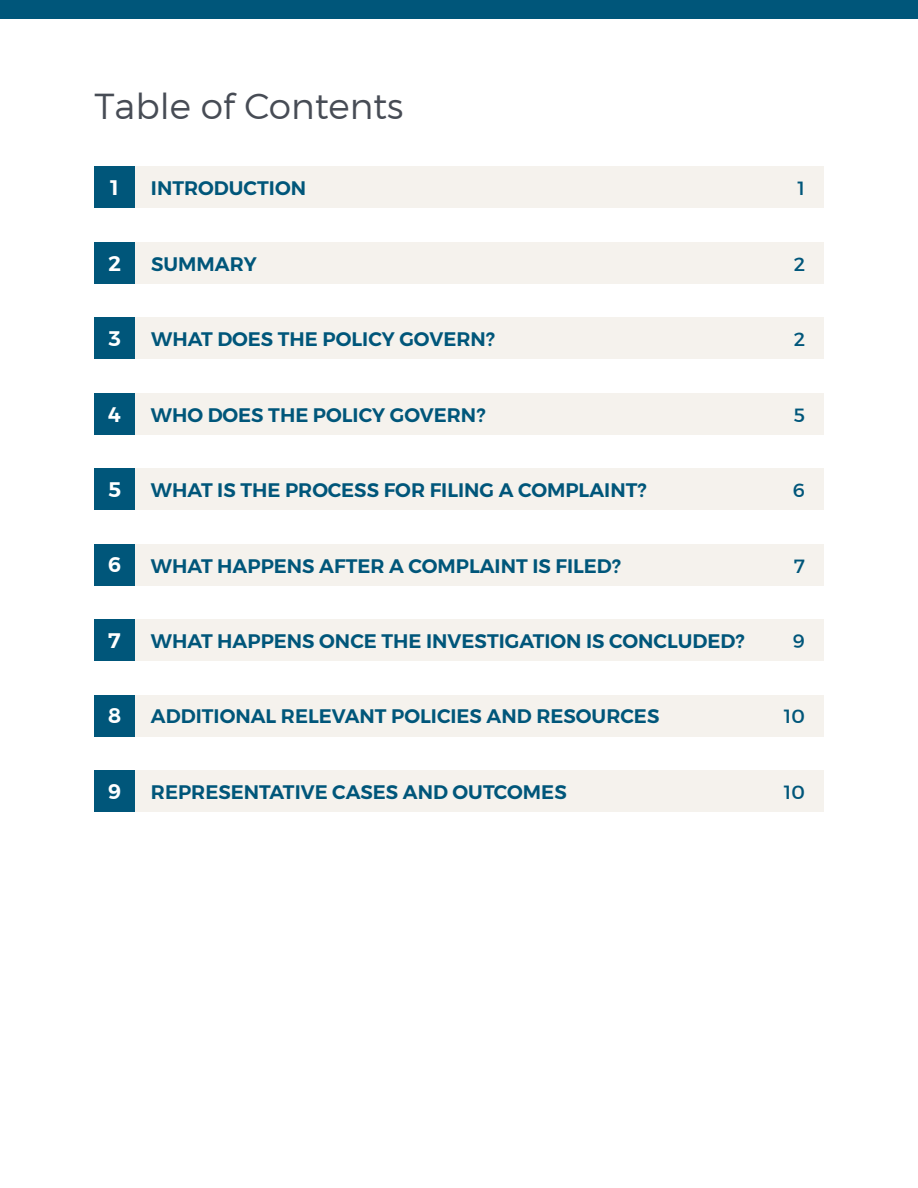
<style>
.page{position:relative;width:918px;height:1188px;background:#fff}
.page>*{position:absolute;margin:0;border:0;box-sizing:border-box;transform-origin:0 0}
.t1{font:300 36px "Montserrat";color:#474c55}
.t2{font:600 21px "Montserrat";color:#fff}
.t3{font:600 19.5px "Montserrat";color:#00567a}
.t4{font:19.5px "Montserrat";color:#00567a}
</style>
<div class="page">
<div style="left:0;top:0;width:918px;height:19px;background:#00567a"></div>
<div style="left:135px;top:167px;width:688px;height:41px;background:#f5f2ed"></div>
<div style="left:94px;top:167px;width:41px;height:41px;background:#00567a"></div>
<div style="left:135px;top:318px;width:689px;height:41px;background:#f5f2ed"></div>
<div style="left:94px;top:318px;width:41px;height:41px;background:#00567a"></div>
<div style="left:135px;top:242px;width:689px;height:42px;background:#f5f2ed"></div>
<div style="left:94px;top:242px;width:41px;height:42px;background:#00567a"></div>
<div style="left:135px;top:393px;width:688px;height:42px;background:#f5f2ed"></div>
<div style="left:94px;top:393px;width:41px;height:42px;background:#00567a"></div>
<div style="left:135px;top:468px;width:688px;height:42px;background:#f5f2ed"></div>
<div style="left:94px;top:468px;width:41px;height:42px;background:#00567a"></div>
<div style="left:135px;top:544px;width:688px;height:42px;background:#f5f2ed"></div>
<div style="left:94px;top:544px;width:41px;height:42px;background:#00567a"></div>
<div style="left:135px;top:619px;width:688px;height:42px;background:#f5f2ed"></div>
<div style="left:94px;top:619px;width:41px;height:42px;background:#00567a"></div>
<div style="left:135px;top:695px;width:688px;height:41px;background:#f5f2ed"></div>
<div style="left:94px;top:695px;width:41px;height:41px;background:#00567a"></div>
<div style="left:135px;top:770px;width:688px;height:42px;background:#f5f2ed"></div>
<div style="left:94px;top:770px;width:41px;height:42px;background:#00567a"></div>
<h1 class="t1" style="left:94px;top:84px;width:311px">Table of Contents</h1>
<p class="t2" style="left:111px;top:171px;width:10px">1</p>
<p class="t3" style="left:151px;top:173px;width:157px">INTRODUCTION</p>
<p class="t4" style="left:797px;top:176px;width:9px">1</p>
<p class="t2" style="left:108px;top:247px;width:14px">2</p>
<p class="t3" style="left:151px;top:248px;width:107px">SUMMARY</p>
<p class="t4" style="left:794px;top:252px;width:13px">2</p>
<p class="t2" style="left:108px;top:322px;width:14px">3</p>
<p class="t3" style="left:151px;top:324px;width:345px">WHAT DOES THE POLICY GOVERN?</p>
<p class="t4" style="left:794px;top:327px;width:13px">2</p>
<p class="t2" style="left:108px;top:397px;width:14px">4</p>
<p class="t3" style="left:151px;top:399px;width:336px">WHO DOES THE POLICY GOVERN?</p>
<p class="t4" style="left:794px;top:403px;width:13px">5</p>
<p class="t2" style="left:108px;top:473px;width:15px">5</p>
<p class="t3" style="left:151px;top:475px;width:497px">WHAT IS THE PROCESS FOR FILING A COMPLAINT?</p>
<p class="t4" style="left:793px;top:478px;width:13px">6</p>
<p class="t2" style="left:108px;top:548px;width:15px">6</p>
<p class="t3" style="left:151px;top:550px;width:472px">WHAT HAPPENS AFTER A COMPLAINT IS FILED?</p>
<p class="t4" style="left:794px;top:554px;width:13px">7</p>
<p class="t2" style="left:109px;top:624px;width:14px">7</p>
<p class="t3" style="left:151px;top:626px;width:595px">WHAT HAPPENS ONCE THE INVESTIGATION IS CONCLUDED?</p>
<p class="t4" style="left:793px;top:629px;width:13px">9</p>
<p class="t2" style="left:108px;top:699px;width:15px">8</p>
<p class="t3" style="left:151px;top:701px;width:510px">ADDITIONAL RELEVANT POLICIES AND RESOURCES</p>
<p class="t4" style="left:784px;top:705px;width:23px">10</p>
<p class="t2" style="left:108px;top:775px;width:15px">9</p>
<p class="t3" style="left:151px;top:776px;width:417px">REPRESENTATIVE CASES AND OUTCOMES</p>
<p class="t4" style="left:784px;top:780px;width:23px">10</p>
</div>
